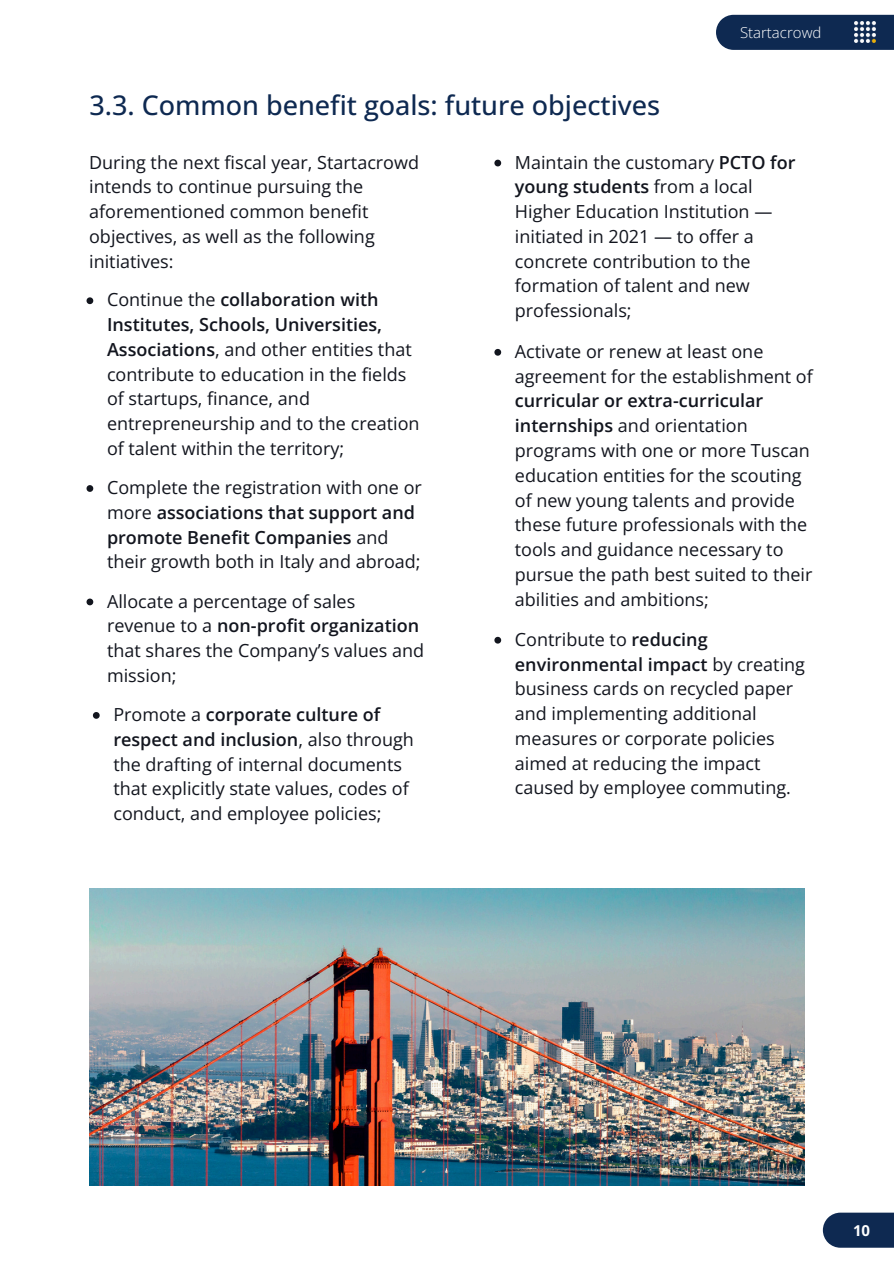
<style>
.page{position:relative;width:894px;height:1264px;background:#fff}
.page>*{position:absolute;margin:0;border:0;box-sizing:border-box;transform-origin:0 0}
.t1{font:500 27px "Open Sans";color:#0e2951}
.t2{font:18px/24.8px "Open Sans";color:#12151e}
.t3{font:300 15px "Open Sans";color:#fff}
.t4{font:700 15px "Open Sans";color:#fff}
.s1{font-weight:600}
</style>
<div class="page">
<svg style="left:822px;top:1212px;width:71px;height:35px;background:#213a5e"></svg>
<img style="left:89px;top:888px;width:715px;height:297px">
<svg style="left:86px;top:297px;width:7px;height:7px"></svg>
<svg style="left:494px;top:160px;width:7px;height:6px"></svg>
<svg style="left:86px;top:598px;width:7px;height:7px"></svg>
<svg style="left:86px;top:485px;width:7px;height:7px"></svg>
<svg style="left:494px;top:349px;width:7px;height:7px"></svg>
<svg style="left:494px;top:637px;width:7px;height:6px"></svg>
<svg style="left:93px;top:712px;width:7px;height:6px"></svg>
<div style="left:716px;top:15px;width:177px;height:35px;background:#0e2951"></div>
<img style="left:854px;top:21px;width:25px;height:22px">
<p class="t1" style="left:89px;top:86px;width:572px">3.3. Common benefit goals: future objectives</p>
<p class="t3" style="left:739px;top:22px;width:83px">Startacrowd</p>
<h1 class="t2" style="left:89px;top:149px;width:331px">During the next fiscal year, Startacrowd intends to continue pursuing the aforementioned common benefit objectives, as well as the following initiatives:</h1>
<h2 class="t2" style="left:107px;top:287px;width:314px">Continue the <span class="s1">collaboration with Institutes, Schools, Universities, Associations</span>, and other entities that contribute to education in the fields of startups, finance, and entrepreneurship and to the creation of talent within the territory;</h2>
<p class="t2" style="left:107px;top:475px;width:316px">Complete the registration with one or more <span class="s1">associations that support and promote Benefit Companies</span> and their growth both in Italy and abroad;</p>
<p class="t2" style="left:107px;top:588px;width:318px">Allocate a percentage of sales revenue to a <span class="s1">non-profit organization </span>that shares the Company’s values and mission;</p>
<p class="t2" style="left:113px;top:701px;width:302px">Promote a <span class="s1">corporate culture of respect and inclusion</span>, also through the drafting of internal documents that explicitly state values, codes of conduct, and employee policies;</p>
<p class="t2" style="left:514px;top:149px;width:282px">Maintain the customary <span class="s1">PCTO for young students</span> from a local<br>Higher Education Institution — initiated in 2021 — to offer a concrete contribution to the formation of talent and new professionals;</p>
<p class="t2" style="left:514px;top:338px;width:299px">Activate or renew at least one agreement for the establishment of <span class="s1">curricular or extra-curricular internships</span> and orientation programs with one or more Tuscan education entities for the scouting of new young talents and provide these future professionals with the tools and guidance necessary to pursue the path best suited to their abilities and ambitions;</p>
<p class="t2" style="left:514px;top:626px;width:291px">Contribute to <span class="s1">reducing environmental impact</span> by creating business cards on recycled paper and implementing additional measures or corporate policies aimed at reducing the impact caused by employee commuting.</p>
<p class="t4" style="left:852px;top:1219px;width:19px">10</p>
</div>
